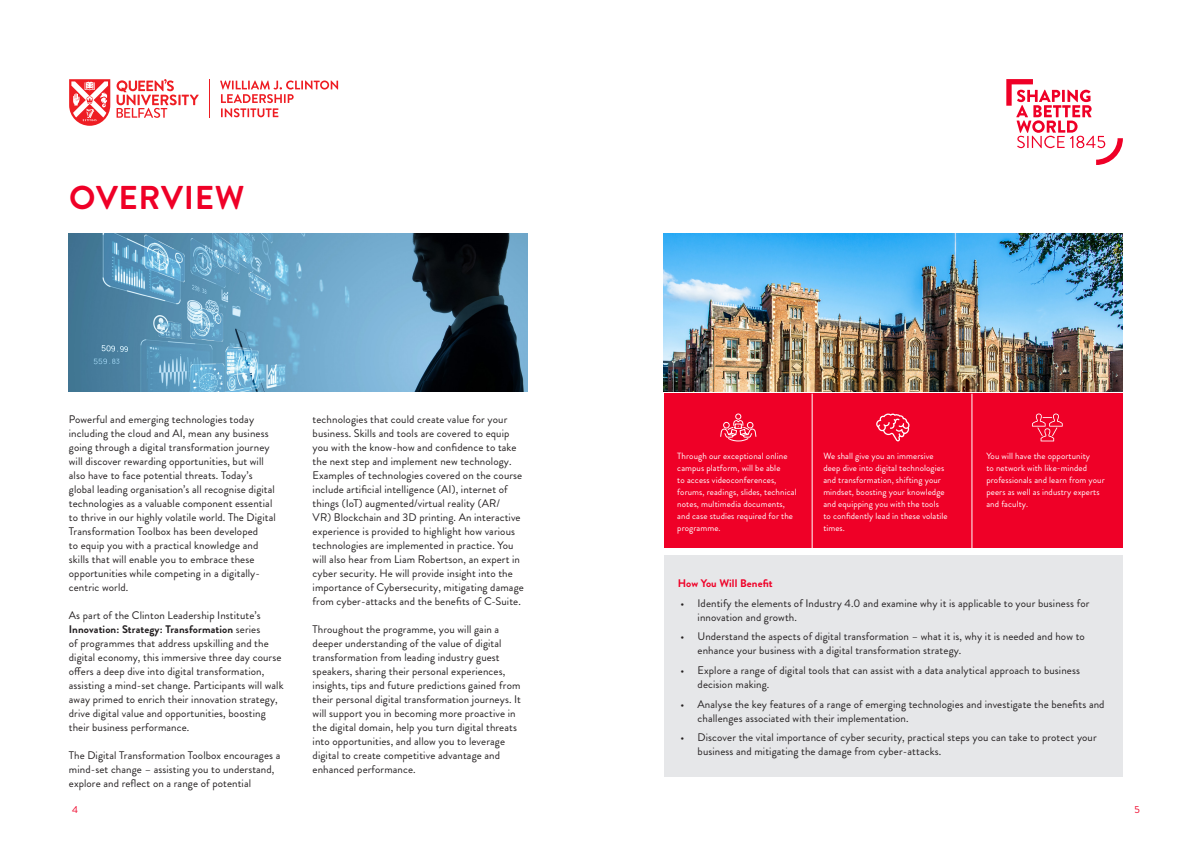
<style>
.page{position:relative;width:1191px;height:842px;background:#fff}
.page>*{position:absolute;margin:0;border:0;box-sizing:border-box;transform-origin:0 0}
.t1{font:700 33px "Brandon Grotesque";letter-spacing:.02em;color:#ef0027}
.t2{font:11px/14px "Brandon Grotesque";letter-spacing:.01em;color:#231f20}
.t3{font:700 11px "Brandon Grotesque";letter-spacing:.01em;color:#ef0027}
.t4{font:10.1px "Brandon Grotesque";color:#ef0027}
.t5{font:9px/12px "Brandon Grotesque";letter-spacing:.01em;color:#fff}
.s1{font-weight:700}
</style>
<div class="page">
<div style="left:664px;top:556px;width:458px;height:221px;background:#e6e7e9"></div>
<img style="left:664px;top:233px;width:458px;height:158px">
<div style="left:664px;top:394px;width:458px;height:154px;background:#ef0027"></div>
<hr style="left:811px;top:394px;width:1px;height:154px;background:#fff">
<hr style="left:971px;top:394px;width:1px;height:154px;background:#fff">
<svg style="left:1006px;top:79px;width:117px;height:86px"></svg>
<hr style="left:210px;top:79px;width:1px;height:39px;background:#ee1d23">
<svg style="left:117px;top:79px;width:82px;height:39px"></svg>
<svg style="left:69px;top:79px;width:41px;height:47px"></svg>
<svg style="left:220px;top:81px;width:118px;height:36px"></svg>
<img style="left:69px;top:233px;width:458px;height:158px">
<svg style="left:1032px;top:414px;width:30px;height:27px"></svg>
<svg style="left:876px;top:413px;width:33px;height:28px"></svg>
<svg style="left:720px;top:413px;width:37px;height:29px"></svg>
<p class="t1" style="left:69px;top:174px;width:177px">OVERVIEW</p>
<p class="t2" style="left:69px;top:412px;width:208px">Powerful and emerging technologies today including the cloud and AI, mean any business going through a digital transformation journey will discover rewarding opportunities, but will also have to face potential threats. Today’s global leading organisation’s all recognise digital technologies as a valuable component essential to thrive in our highly volatile world. The Digital Transformation Toolbox has been developed<br>to equip you with a practical knowledge and skills that will enable you to embrace these opportunities while competing in a digitally&shy;centric world.</p>
<p class="t2" style="left:69px;top:608px;width:216px">As part of the Clinton Leadership Institute’s <span class="s1">Innovation: Strategy: Transformation</span> series<br>of programmes that address upskilling and the digital economy, this immersive three day course offers a deep dive into digital transformation, assisting a mind-set change. Participants will walk away primed to enrich their innovation strategy, drive digital value and opportunities, boosting their business performance.</p>
<p class="t2" style="left:69px;top:748px;width:213px">The Digital Transformation Toolbox encourages a mind-set change – assisting you to understand, explore and reflect on a range of potential</p>
<p class="t2" style="left:313px;top:412px;width:213px">technologies that could create value for your business. Skills and tools are covered to equip you with the know-how and confidence to take the next step and implement new technology.<br>Examples of technologies covered on the course include artificial intelligence (AI), internet of things (IoT) augmented/virtual reality (AR/<br>VR) Blockchain and 3D printing. An interactive experience is provided to highlight how various technologies are implemented in practice. You will also hear from Liam Robertson, an expert in cyber security. He will provide insight into the importance of Cybersecurity, mitigating damage from cyber-attacks and the benefits of C-Suite.</p>
<p class="t2" style="left:313px;top:622px;width:210px">Throughout the programme, you will gain a deeper understanding of the value of digital transformation from leading industry guest speakers, sharing their personal experiences, insights, tips and future predictions gained from their personal digital transformation journeys. It will support you in becoming more proactive in the digital domain, help you turn digital threats into opportunities, and allow you to leverage digital to create competitive advantage and enhanced performance.</p>
<p class="t5" style="left:677px;top:450px;width:121px">Through our exceptional online campus platform, will be able<br>to access videoconferences, forums, readings, slides, technical notes, multimedia documents, and case studies required for the programme.</p>
<p class="t5" style="left:823px;top:450px;width:126px">We shall give you an immersive deep dive into digital technologies and transformation, shifting your mindset, boosting your knowledge and equipping you with the tools to confidently lead in these volatile times.</p>
<p class="t5" style="left:986px;top:450px;width:120px">You will have the opportunity<br>to network with like-minded professionals and learn from your peers as well as industry experts and faculty.</p>
<p class="t3" style="left:677px;top:576px;width:96px">How You Will Benefit</p>
<p class="t2" style="left:697px;top:596px;width:393px;text-indent:-17px">• Identify the elements of Industry 4.0 and examine why it is applicable to your business for innovation and growth.</p>
<p class="t2" style="left:697px;top:630px;width:389px;text-indent:-17px">• Understand the aspects of digital transformation – what it is, why it is needed and how to enhance your business with a digital transformation strategy.</p>
<p class="t2" style="left:697px;top:663px;width:384px;text-indent:-17px">• Explore a range of digital tools that can assist with a data analytical approach to business decision making.</p>
<p class="t2" style="left:697px;top:697px;width:408px;text-indent:-17px">• Analyse the key features of a range of emerging technologies and investigate the benefits and challenges associated with their implementation.</p>
<p class="t2" style="left:697px;top:731px;width:401px;text-indent:-17px">• Discover the vital importance of cyber security, practical steps you can take to protect your business and mitigating the damage from cyber-attacks.</p>
<p class="t4" style="left:72px;top:803px;width:7px">4</p>
<p class="t4" style="left:1134px;top:803px;width:7px">5</p>
</div>
